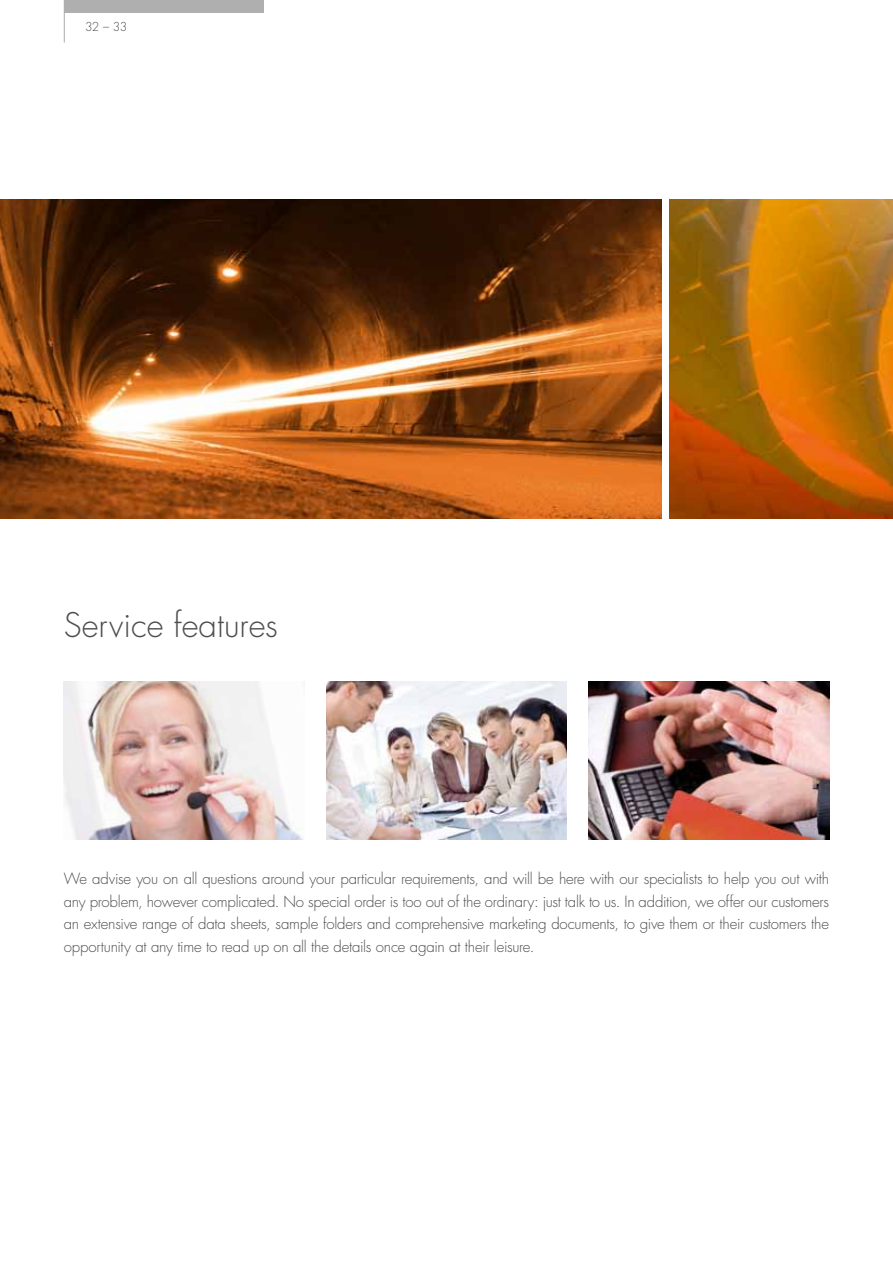
<style>
.page{position:relative;width:893px;height:1263px;background:#fff}
.page>*{position:absolute;margin:0;border:0;box-sizing:border-box;transform-origin:0 0}
.t1{font:300 33px "Futura CE";color:#4d4d4c}
.t2{font:300 15px/22.5px "Futura CE";letter-spacing:-.015em;color:#4d4d4c;text-align:justify}
.t3{font:300 12px "Futura CE";color:#4d4d4c}
</style>
<div class="page">
<div style="left:64px;top:0;width:200px;height:13px;background:#afafb0"></div>
<hr style="left:64px;top:0;width:1px;height:43px;background:#afafb0">
<img style="left:0;top:200px;width:661px;height:319px">
<img style="left:670px;top:200px;width:223px;height:319px">
<img style="left:588px;top:682px;width:241px;height:157px">
<img style="left:326px;top:682px;width:241px;height:157px">
<img style="left:64px;top:682px;width:241px;height:157px">
<p class="t3" style="left:85px;top:18px;width:44px">32 – 33</p>
<h1 class="t1" style="left:64px;top:603px;width:216px">Service features</h1>
<p class="t2" style="left:64px;top:868px;width:767px">We advise you on all questions around your particular requirements, and will be here with our specialists to help you out with any problem, however complicated. No special order is too out of the ordinary: just talk to us. In addition, we offer our customers an extensive range of data sheets, sample folders and comprehensive marketing documents, to give them or their customers the opportunity at any time to read up on all the details once again at their leisure.</p>
</div>
